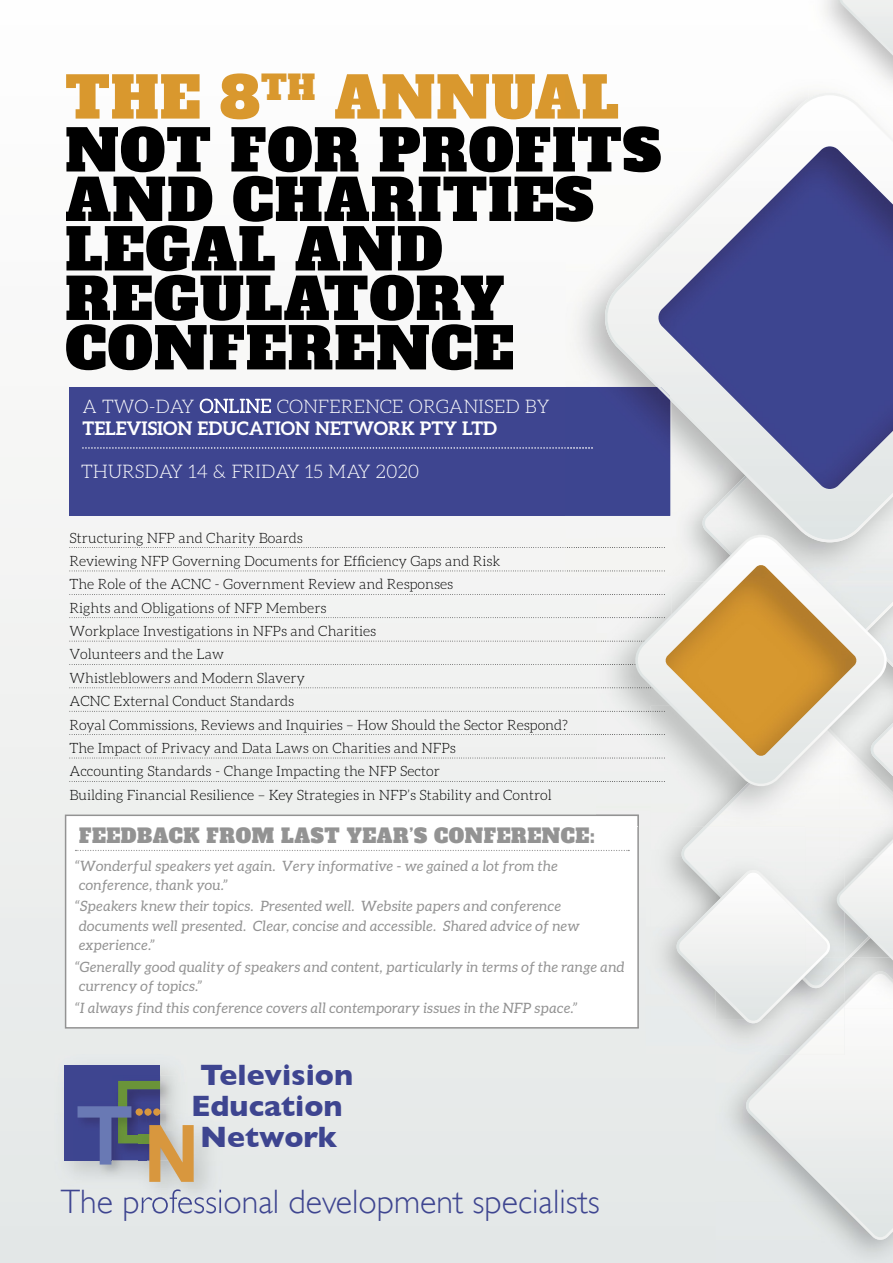
<style>
.page{position:relative;width:893px;height:1263px;background:#fff}
.page>*{position:absolute;margin:0;border:0;box-sizing:border-box;transform-origin:0 0}
.t1{font:57px/50.1px "Alfa Slab One";letter-spacing:.02em;color:#000}
.t2{font:300 33.9px "Gill Sans";color:#3e4590}
.t3{font:700 30px/31px "Gill Sans";color:#3e4590}
.t4{font:19.5px "Alfa Slab One";letter-spacing:.03em;color:#939393}
.t5{font:300 18.75px "Aleo";color:#fff}
.t6{font:700 18.75px "Aleo";color:#fff}
.t7{font:300 14.25px/23.4px "Aleo";color:#000}
.t8{font:italic 14.25px/19.4px "Aleo";letter-spacing:.02em;color:#939393}
.s1{color:#d9982e}
</style>
<div class="page">
<div style="left:0;top:0;width:893px;height:1263px;background:linear-gradient(to bottom,#fffefe,#e3e7e6)"></div>
<img style="left:808px;top:0;width:85px;height:79px">
<svg style="left:838px;top:0;width:55px;height:75px"></svg>
<div style="left:54px;top:1054px;width:134px;height:134px;background:#e4e8e8"></div>
<div style="left:65px;top:1065px;width:95px;height:95px;background:#3e4590"></div>
<img style="left:160px;top:1075px;width:16px;height:6px">
<img style="left:73px;top:1160px;width:5px;height:20px">
<img style="left:139px;top:1114px;width:83px;height:75px">
<img style="left:139px;top:1189px;width:83px;height:20px">
<img style="left:139px;top:1182px;width:49px;height:6px">
<svg style="left:78px;top:1081px;width:116px;height:101px"></svg>
<svg style="left:65px;top:814px;width:574px;height:214px"></svg>
<div style="left:69px;top:387px;width:601px;height:129px;background:#3e4590"></div>
<img style="left:651px;top:826px;width:24px;height:30px">
<img style="left:715px;top:1240px;width:178px;height:23px">
<div style="left:646px;top:856px;width:29px;height:199px;background:#e8ebec"></div>
<img style="left:651px;top:856px;width:24px;height:164px">
<svg style="left:675px;top:826px;width:218px;height:414px"></svg>
<img style="left:566px;top:79px;width:186px;height:154px">
<img style="left:752px;top:79px;width:56px;height:14px">
<img style="left:566px;top:233px;width:35px;height:154px">
<img style="left:566px;top:79px;width:54px;height:40px">
<img style="left:566px;top:126px;width:35px;height:46px">
<img style="left:566px;top:176px;width:29px;height:46px">
<img style="left:808px;top:79px;width:85px;height:14px">
<img style="left:566px;top:516px;width:35px;height:46px">
<svg style="left:82px;top:447px;width:511px;height:2px"></svg>
<svg style="left:601px;top:93px;width:292px;height:428px"></svg>
<div style="left:596px;top:761px;width:55px;height:65px;background:#eef0ef"></div>
<img style="left:596px;top:814px;width:43px;height:12px">
<img style="left:651px;top:788px;width:57px;height:38px">
<svg style="left:69px;top:781px;width:564px;height:1px"></svg>
<img style="left:708px;top:788px;width:132px;height:38px">
<img style="left:889px;top:689px;width:4px;height:17px">
<img style="left:840px;top:796px;width:53px;height:13px">
<img style="left:840px;top:776px;width:53px;height:20px">
<img style="left:889px;top:723px;width:4px;height:53px">
<img style="left:806px;top:809px;width:87px;height:17px">
<img style="left:889px;top:647px;width:4px;height:12px">
<img style="left:889px;top:667px;width:4px;height:22px">
<svg style="left:889px;top:659px;width:4px;height:8px"></svg>
<img style="left:889px;top:602px;width:4px;height:45px">
<img style="left:596px;top:521px;width:106px;height:41px">
<svg style="left:69px;top:547px;width:564px;height:1px"></svg>
<div style="left:69px;top:562px;width:564px;height:199px;background:#f1f2f1"></div>
<img style="left:749px;top:521px;width:144px;height:61px">
<img style="left:702px;top:521px;width:47px;height:11px">
<img style="left:795px;top:521px;width:70px;height:11px">
<img style="left:800px;top:528px;width:59px;height:4px">
<svg style="left:633px;top:532px;width:256px;height:256px"></svg>
<h1 class="t1" style="left:65px;top:68px;width:597px"><span class="s1">THE 8</span><sup>TH</sup> <span class="s1">ANNUAL<br></span>NOT FOR PROFITS<br>AND CHARITIES<br>LEGAL AND<br>REGULATORY<br>CONFERENCE</h1>
<h3 class="t5" style="left:82px;top:396px;width:469px">A TWO-DAY ONLINE CONFERENCE ORGANISED BY</h3>
<h3 class="t6" style="left:82px;top:417px;width:416px">TELEVISION EDUCATION NETWORK PTY LTD</h3>
<h3 class="t5" style="left:81px;top:462px;width:340px">THURSDAY 14 &amp; FRIDAY 15 MAY 2020</h3>
<p class="t7" style="left:69px;top:526px;width:500px">Structuring NFP and Charity Boards<br>Reviewing NFP Governing Documents for Efficiency Gaps and Risk<br>The Role of the ACNC - Government Review and Responses<br>Rights and Obligations of NFP Members<br>Workplace Investigations in NFPs and Charities<br>Volunteers and the Law<br>Whistleblowers and Modern Slavery<br>ACNC External Conduct Standards<br>Royal Commissions, Reviews and Inquiries – How Should the Sector Respond?<br>The Impact of Privacy and Data Laws on Charities and NFPs<br>Accounting Standards - Change Impacting the NFP Sector<br>Building Financial Resilience – Key Strategies in NFP’s Stability and Control</p>
<h3 class="t4" style="left:79px;top:818px;width:517px">FEEDBACK FROM LAST YEAR’S CONFERENCE:</h3>
<p class="t8" style="left:75px;top:856px;width:484px">“Wonderful speakers yet again. Very informative - we gained a lot from the conference, thank you.”</p>
<p class="t8" style="left:75px;top:896px;width:506px">“Speakers knew their topics. Presented well. Website papers and conference documents well presented. Clear, concise and accessible. Shared advice of new experience.”</p>
<p class="t8" style="left:75px;top:957px;width:551px">“Generally good quality of speakers and content, particularly in terms of the range and currency of topics.”</p>
<p class="t8" style="left:75px;top:998px;width:504px">“I always find this conference covers all contemporary issues in the NFP space.”</p>
<h3 class="t3" style="left:191px;top:1059px;width:164px">Television<br>Education<br>Network</h3>
<h2 class="t2" style="left:61px;top:1182px;width:541px">The professional development specialists</h2>
</div>
